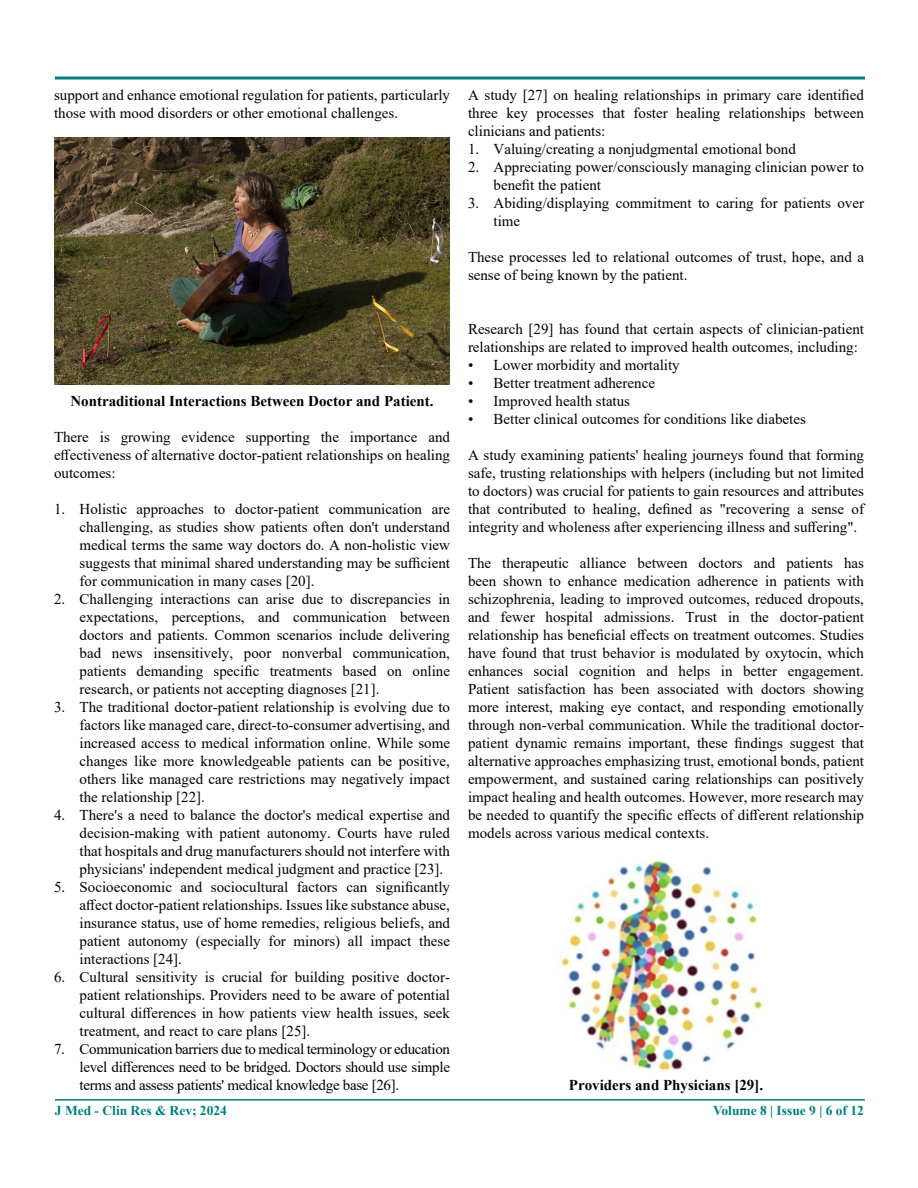
<style>
.page{position:relative;width:918px;height:1188px;background:#fff}
.page>*{position:absolute;margin:0;border:0;box-sizing:border-box;transform-origin:0 0}
.t1{font:15px/18px "Times New Roman";color:#000;text-align:justify}
.t2{font:700 15px "Times New Roman";color:#000}
.t3{font:700 13.5px "Times New Roman";color:#007d7d}
</style>
<div class="page">
<hr style="left:55px;top:1099px;width:810px;height:2px;background:#007d7d">
<svg style="left:54px;top:76px;width:811px;height:4px;background:#3f9d9d"></svg>
<img style="left:54px;top:138px;width:396px;height:247px">
<img style="left:560px;top:861px;width:203px;height:210px">
<p class="t1" style="left:54px;top:85px;width:398px">support and enhance emotional regulation for patients, particularly those with mood disorders or other emotional challenges.</p>
<p class="t2" style="left:70px;top:390px;width:365px">Nontraditional Interactions Between Doctor and Patient.</p>
<p class="t1" style="left:54px;top:427px;width:398px">There is growing evidence supporting the importance and effectiveness of alternative doctor-patient relationships on healing outcomes:</p>
<p class="t1" style="left:80px;top:499px;width:372px;text-indent:-26px">1. Holistic approaches to doctor-patient communication are challenging, as studies show patients often don't understand medical terms the same way doctors do. A non-holistic view suggests that minimal shared understanding may be sufficient for communication in many cases [20].</p>
<p class="t1" style="left:80px;top:589px;width:372px;text-indent:-26px">2. Challenging interactions can arise due to discrepancies in expectations, perceptions, and communication between doctors and patients. Common scenarios include delivering bad news insensitively, poor nonverbal communication, patients demanding specific treatments based on online research, or patients not accepting diagnoses [21].</p>
<p class="t1" style="left:80px;top:697px;width:372px;text-indent:-26px">3. The traditional doctor-patient relationship is evolving due to factors like managed care, direct-to-consumer advertising, and increased access to medical information online. While some changes like more knowledgeable patients can be positive, others like managed care restrictions may negatively impact the relationship [22].</p>
<p class="t1" style="left:80px;top:805px;width:372px;text-indent:-26px">4. There's a need to balance the doctor's medical expertise and decision-making with patient autonomy. Courts have ruled that hospitals and drug manufacturers should not interfere with physicians' independent medical judgment and practice [23].</p>
<p class="t1" style="left:80px;top:877px;width:372px;text-indent:-26px">5. Socioeconomic and sociocultural factors can significantly affect doctor-patient relationships. Issues like substance abuse, insurance status, use of home remedies, religious beliefs, and patient autonomy (especially for minors) all impact these interactions [24].</p>
<p class="t1" style="left:80px;top:967px;width:372px;text-indent:-26px">6. Cultural sensitivity is crucial for building positive doctor&shy;patient relationships. Providers need to be aware of potential cultural differences in how patients view health issues, seek treatment, and react to care plans [25].</p>
<p class="t1" style="left:80px;top:1039px;width:372px;text-indent:-26px">7. Communication barriers due to medical terminology or education level differences need to be bridged. Doctors should use simple terms and assess patients' medical knowledge base [26].</p>
<p class="t1" style="left:468px;top:85px;width:398px">A study [27] on healing relationships in primary care identified three key processes that foster healing relationships between clinicians and patients:</p>
<p class="t1" style="left:468px;top:139px;width:329px">1. Valuing/creating a nonjudgmental emotional bond</p>
<p class="t1" style="left:494px;top:157px;width:372px;text-indent:-26px">2. Appreciating power/consciously managing clinician power to benefit the patient</p>
<p class="t1" style="left:494px;top:193px;width:372px;text-indent:-26px">3. Abiding/displaying commitment to caring for patients over time</p>
<p class="t1" style="left:468px;top:247px;width:398px">These processes led to relational outcomes of trust, hope, and a sense of being known by the patient.</p>
<p class="t1" style="left:468px;top:319px;width:398px">Research [29] has found that certain aspects of clinician-patient relationships are related to improved health outcomes, including:</p>
<p class="t1" style="left:468px;top:355px;width:213px">• Lower morbidity and mortality</p>
<p class="t1" style="left:468px;top:373px;width:189px">• Better treatment adherence</p>
<p class="t1" style="left:468px;top:391px;width:164px">• Improved health status</p>
<p class="t1" style="left:468px;top:409px;width:339px">• Better clinical outcomes for conditions like diabetes</p>
<p class="t1" style="left:468px;top:445px;width:398px">A study examining patients' healing journeys found that forming safe, trusting relationships with helpers (including but not limited to doctors) was crucial for patients to gain resources and attributes that contributed to healing, defined as "recovering a sense of integrity and wholeness after experiencing illness and suffering".</p>
<p class="t1" style="left:468px;top:553px;width:398px">The therapeutic alliance between doctors and patients has been shown to enhance medication adherence in patients with schizophrenia, leading to improved outcomes, reduced dropouts, and fewer hospital admissions. Trust in the doctor-patient relationship has beneficial effects on treatment outcomes. Studies have found that trust behavior is modulated by oxytocin, which enhances social cognition and helps in better engagement.<br>Patient satisfaction has been associated with doctors showing more interest, making eye contact, and responding emotionally through non-verbal communication. While the traditional doctor&shy;patient dynamic remains important, these findings suggest that alternative approaches emphasizing trust, emotional bonds, patient empowerment, and sustained caring relationships can positively impact healing and health outcomes. However, more research may be needed to quantify the specific effects of different relationship models across various medical contexts.</p>
<p class="t2" style="left:569px;top:1074px;width:196px">Providers and Physicians [29].</p>
<p class="t3" style="left:55px;top:1101px;width:174px">J Med - Clin Res &amp; Rev; 2024</p>
<p class="t3" style="left:713px;top:1101px;width:152px">Volume 8 | Issue 9 | 6 of 12</p>
</div>
